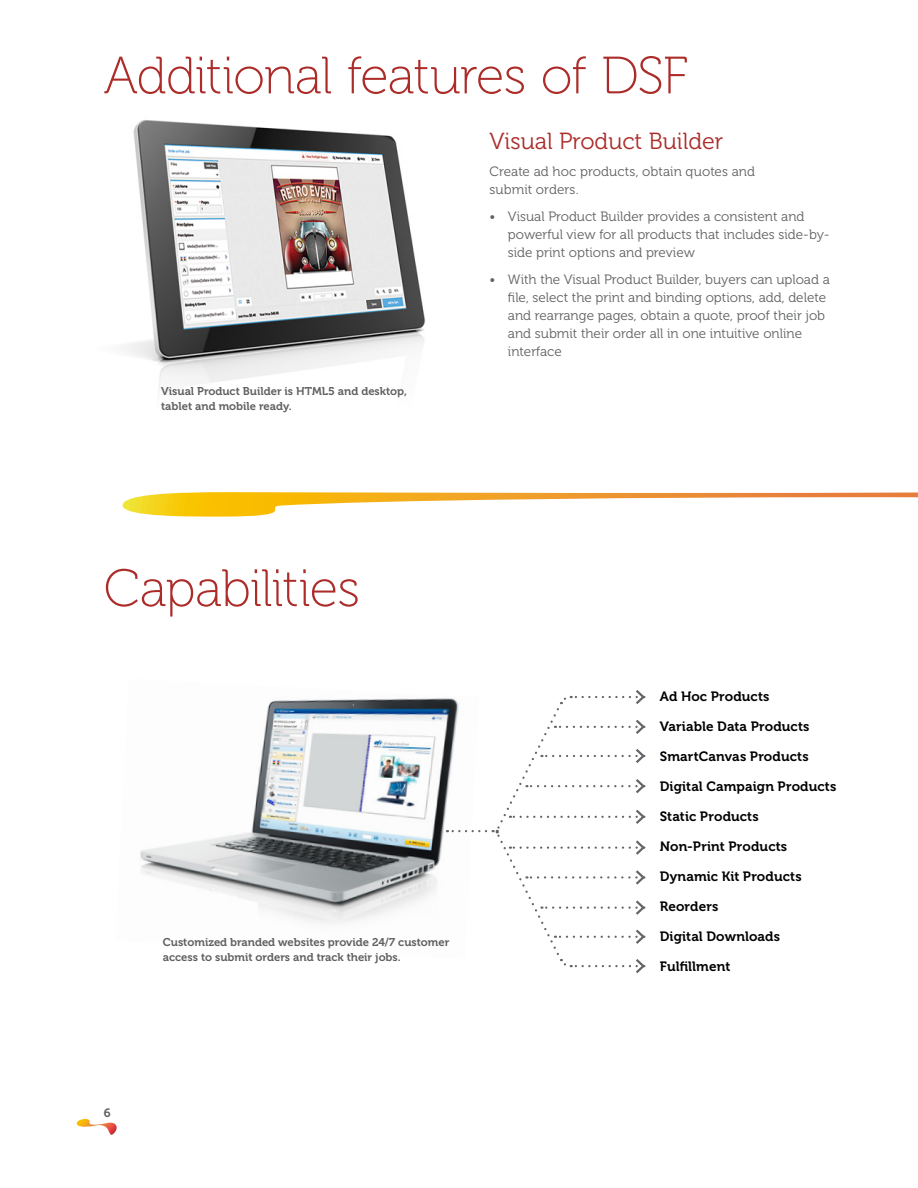
<style>
.page{position:relative;width:918px;height:1188px;background:#fff}
.page>*{position:absolute;margin:0;border:0;box-sizing:border-box;transform-origin:0 0}
.t1{font:52.5px "Museo 100";letter-spacing:-.02em;color:#ab2c29}
.t2{font:23.25px "Museo 300";color:#ab2c29}
.t3{font:13.5px/18px "Museo 300";color:#5f6060}
.t4{font:13.5px "Museo 700";letter-spacing:.005em;color:#000}
.t5{font:12px "Museo 700";color:#5f6060}
.t6{font:11.25px/15px "Museo 700";color:#5f6060}
</style>
<div class="page">
<svg style="left:76px;top:1119px;width:41px;height:16px"></svg>
<img style="left:123px;top:120px;width:302px;height:269px">
<img style="left:140px;top:698px;width:333px;height:226px">
<svg style="left:123px;top:492px;width:795px;height:25px"></svg>
<svg style="left:493px;top:690px;width:153px;height:284px"></svg>
<svg style="left:447px;top:830px;width:39px;height:2px"></svg>
<h1 class="t1" style="left:104px;top:47px;width:586px">Additional features of DSF</h1>
<h2 class="t2" style="left:489px;top:129px;width:235px">Visual Product Builder</h2>
<p class="t3" style="left:489px;top:163px;width:267px">Create ad hoc products, obtain quotes and submit orders.</p>
<p class="t3" style="left:508px;top:208px;width:323px;text-indent:-19px">• Visual Product Builder provides a consistent and powerful view for all products that includes side-by&shy;side print options and preview</p>
<p class="t3" style="left:508px;top:271px;width:323px;text-indent:-19px">• With the Visual Product Builder, buyers can upload a file, select the print and binding options, add, delete and rearrange pages, obtain a quote, proof their job and submit their order all in one intuitive online interface</p>
<p class="t6" style="left:161px;top:384px;width:247px">Visual Product Builder is HTML5 and desktop, tablet and mobile ready.</p>
<h1 class="t1" style="left:104px;top:560px;width:258px">Capabilities</h1>
<p class="t6" style="left:163px;top:935px;width:288px">Customized branded websites provide 24/7 customer access to submit orders and track their jobs.</p>
<p class="t5" style="left:104px;top:1106px;width:8px">6</p>
<p class="t4" style="left:660px;top:689px;width:111px">Ad Hoc Products</p>
<p class="t4" style="left:660px;top:719px;width:151px">Variable Data Products</p>
<p class="t4" style="left:660px;top:749px;width:150px">SmartCanvas Products</p>
<p class="t4" style="left:660px;top:779px;width:178px">Digital Campaign Products</p>
<p class="t4" style="left:660px;top:809px;width:100px">Static Products</p>
<p class="t4" style="left:660px;top:839px;width:129px">Non-Print Products</p>
<p class="t4" style="left:660px;top:869px;width:143px">Dynamic Kit Products</p>
<p class="t4" style="left:660px;top:899px;width:60px">Reorders</p>
<p class="t4" style="left:660px;top:929px;width:122px">Digital Downloads</p>
<p class="t4" style="left:660px;top:959px;width:72px">Fulfillment</p>
</div>
